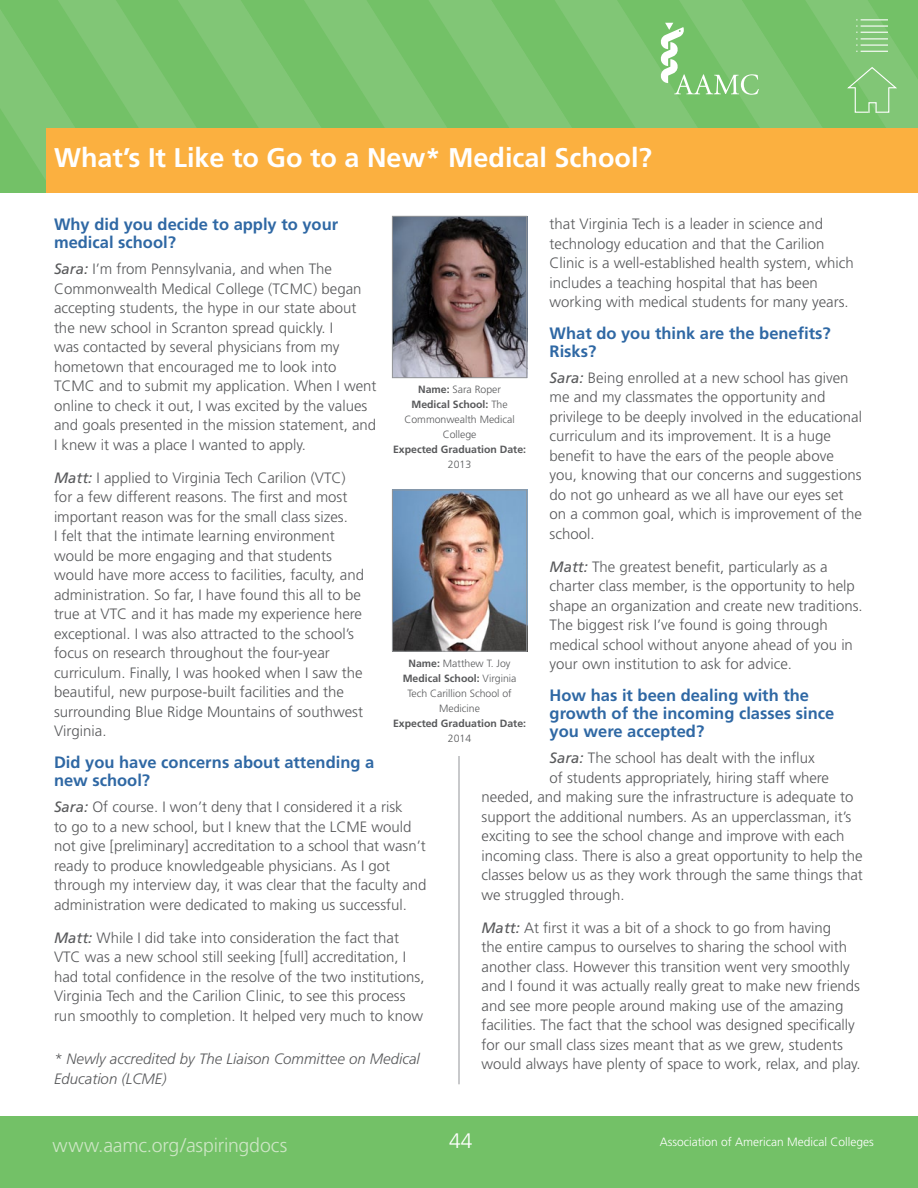
<style>
.page{position:relative;width:918px;height:1188px;background:#fff}
.page>*{position:absolute;margin:0;border:0;box-sizing:border-box;transform-origin:0 0}
.t1{font:700 27px "Frutiger";color:#fff}
.t2{font:300 21px "Frutiger";color:#fff}
.t3{font:300 19.5px "Frutiger";letter-spacing:-.01em;color:#cde6c5}
.t4{font:700 16.5px/18px "Frutiger";color:#2f68a4}
.t5{font:300 15px/19.5px "Frutiger";color:#58595b}
.t6{font:italic 300 15px/19.5px "Frutiger";color:#58595b}
.t7{font:300 12px "Frutiger";color:#fff}
.t8{font:300 10.5px/15px "Frutiger";color:#58595b;text-align:center}
.t9{font:700 10.5px "Frutiger";color:#58595b}
.s1{font-weight:400;font-style:italic}
.s2{font-weight:700}
</style>
<div class="page">
<div style="left:0;top:1117px;width:918px;height:71px;background:#73c167"></div>
<hr style="left:459px;top:756px;width:1px;height:328px;background:#939598">
<img style="left:394px;top:218px;width:131px;height:158px">
<div style="left:392px;top:216px;width:135px;height:162px;border:1px solid #939598"></div>
<img style="left:394px;top:492px;width:131px;height:158px">
<div style="left:392px;top:490px;width:135px;height:162px;border:1px solid #939598"></div>
<svg style="left:0;top:0;width:918px;height:193px;background:#a4bd60"></svg>
<h1 class="t1" style="left:54px;top:142px;width:600px">What’s It Like to Go to a New* Medical School?</h1>
<p class="t4" style="left:54px;top:216px;width:286px">Why did you decide to apply to your medical school?</p>
<p class="t5" style="left:54px;top:260px;width:324px"><span class="s1">Sara:</span> I’m from Pennsylvania, and when The Commonwealth Medical College (TCMC) began accepting students, the hype in our state about the new school in Scranton spread quickly. I<br>was contacted by several physicians from my hometown that encouraged me to look into TCMC and to submit my application. When I went online to check it out, I was excited by the values and goals presented in the mission statement, and I knew it was a place I wanted to apply.</p>
<p class="t5" style="left:54px;top:468px;width:312px"><span class="s1">Matt:</span> I applied to Virginia Tech Carilion (VTC) for a few different reasons. The first and most important reason was for the small class sizes.<br>I felt that the intimate learning environment would be more engaging and that students would have more access to facilities, faculty, and administration. So far, I have found this all to be true at VTC and it has made my experience here exceptional. I was also attracted to the school’s focus on research throughout the four-year curriculum. Finally, I was hooked when I saw the beautiful, new purpose-built facilities and the surrounding Blue Ridge Mountains of southwest Virginia.</p>
<p class="t4" style="left:54px;top:753px;width:322px">Did you have concerns about attending a new school?</p>
<p class="t5" style="left:54px;top:797px;width:374px"><span class="s1">Sara:</span> Of course. I won’t deny that I considered it a risk<br>to go to a new school, but I knew that the LCME would not give [preliminary] accreditation to a school that wasn’t ready to produce knowledgeable physicians. As I got through my interview day, it was clear that the faculty and administration were dedicated to making us successful.</p>
<p class="t5" style="left:54px;top:928px;width:372px"><span class="s1">Matt:</span> While I did take into consideration the fact that VTC was a new school still seeking [full] accreditation, I had total confidence in the resolve of the two institutions, Virginia Tech and the Carilion Clinic, to see this process run smoothly to completion. It helped very much to know</p>
<p class="t5" style="left:550px;top:214px;width:306px">that Virginia Tech is a leader in science and technology education and that the Carilion Clinic is a well-established health system, which includes a teaching hospital that has been working with medical students for many years.</p>
<p class="t4" style="left:550px;top:324px;width:283px">What do you think are the benefits?<br>Risks?</p>
<p class="t5" style="left:550px;top:368px;width:314px"><span class="s1">Sara:</span> Being enrolled at a new school has given me and my classmates the opportunity and privilege to be deeply involved in the educational curriculum and its improvement. It is a huge benefit to have the ears of the people above you, knowing that our concerns and suggestions do not go unheard as we all have our eyes set on a common goal, which is improvement of the school.</p>
<p class="t5" style="left:550px;top:557px;width:315px"><span class="s1">Matt:</span> The greatest benefit, particularly as a charter class member, is the opportunity to help shape an organization and create new traditions.<br>The biggest risk I’ve found is going through medical school without anyone ahead of you in your own institution to ask for advice.</p>
<p class="t4" style="left:550px;top:686px;width:286px">How has it been dealing with the growth of the incoming classes since you were accepted?</p>
<p class="t5" style="left:550px;top:748px;width:267px"><span class="s1">Sara:</span> The school has dealt with the influx</p>
<p class="t5" style="left:550px;top:768px;width:281px">of students appropriately, hiring staff where</p>
<p class="t5" style="left:482px;top:787px;width:374px">needed, and making sure the infrastructure is adequate to</p>
<p class="t5" style="left:482px;top:807px;width:371px">support the additional numbers. As an upperclassman, it’s</p>
<p class="t5" style="left:482px;top:826px;width:365px">exciting to see the school change and improve with each</p>
<p class="t5" style="left:482px;top:846px;width:383px">incoming class. There is also a great opportunity to help the</p>
<p class="t5" style="left:482px;top:865px;width:383px">classes below us as they work through the same things that</p>
<p class="t5" style="left:482px;top:885px;width:145px">we struggled through.</p>
<p class="t5" style="left:482px;top:918px;width:381px"><span class="s1">Matt:</span> At first it was a bit of a shock to go from having<br>the entire campus to ourselves to sharing the school with another class. However this transition went very smoothly and I found it was actually really great to make new friends and see more people around making use of the amazing facilities. The fact that the school was designed specifically for our small class sizes meant that as we grew, students would always have plenty of space to work, relax, and play.</p>
<p class="t8" style="left:404px;top:382px;width:112px"><span class="s2">Name:</span> Sara Roper<br><span class="s2">Medical School:</span> The<br>Commonwealth Medical<br>College</p>
<p class="t9" style="left:393px;top:443px;width:135px">Expected Graduation Date:</p>
<p class="t8" style="left:448px;top:457px;width:25px">2013</p>
<p class="t8" style="left:403px;top:656px;width:115px"><span class="s2">Name:</span> Matthew T. Joy<br><span class="s2">Medical School:</span> Virginia<br>Tech Carillion School of<br>Medicine</p>
<p class="t9" style="left:393px;top:717px;width:135px">Expected Graduation Date:</p>
<p class="t8" style="left:448px;top:731px;width:25px">2014</p>
<p class="t6" style="left:54px;top:1049px;width:367px">* Newly accredited by The Liaison Committee on Medical<br>Education (LCME)</p>
<h3 class="t3" style="left:52px;top:1134px;width:236px">www.aamc.org/aspiringdocs</h3>
<h2 class="t2" style="left:449px;top:1129px;width:25px">44</h2>
<p class="t7" style="left:660px;top:1135px;width:216px">Association of American Medical Colleges</p>
</div>
